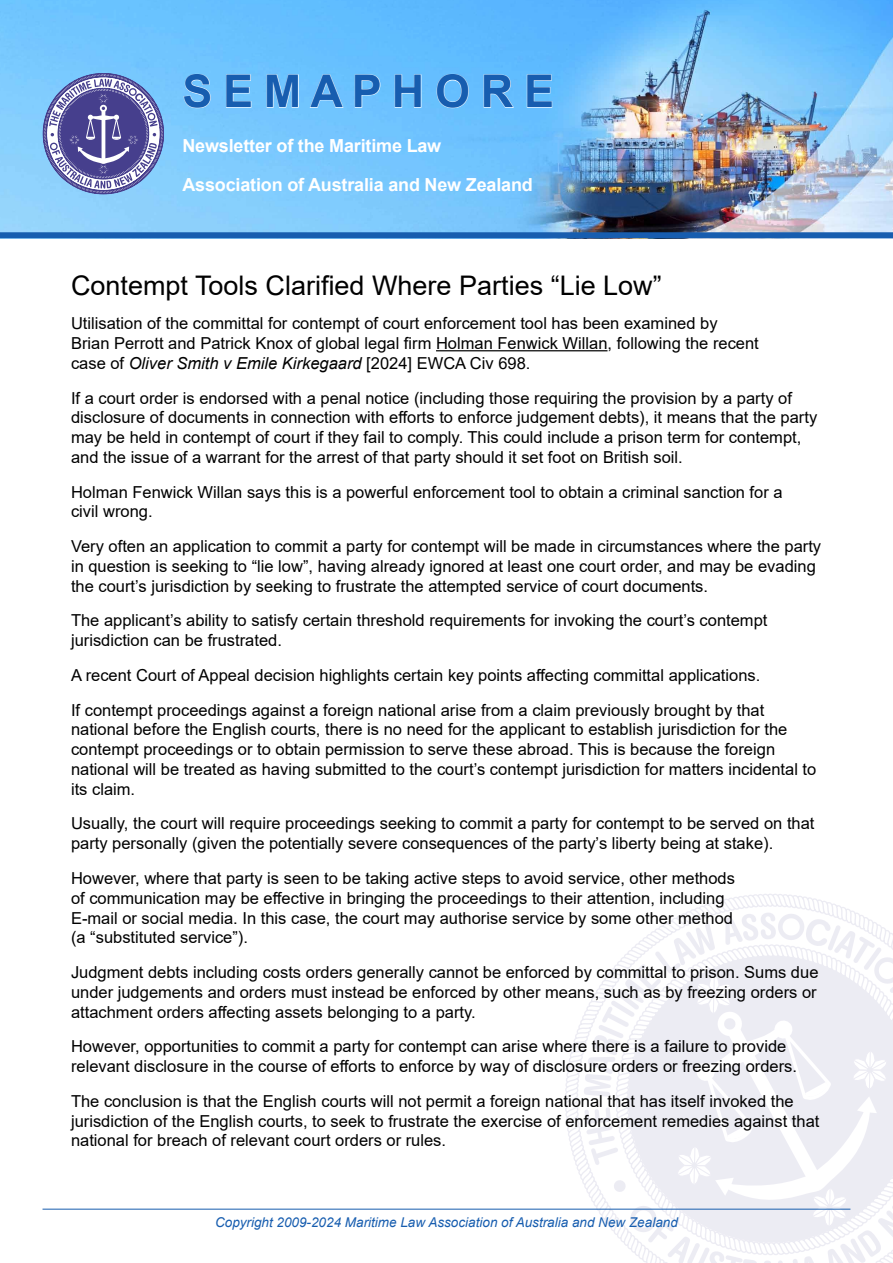
<style>
.page{position:relative;width:893px;height:1263px;background:#fff}
.page>*{position:absolute;margin:0;border:0;box-sizing:border-box;transform-origin:0 0}
.t1{font:700 45px "Arial";color:#175daf}
.t2{font:27px "Arial";color:#000}
.t3{font:700 18px/39px "Arial";letter-spacing:-.01em;color:#fff}
.t4{font:16.5px/19.8px "Arial";color:#000}
.t5{font:italic 13.5px "Arial";color:#175daf}
.s1{font-style:italic}
</style>
<div class="page">
<svg style="left:564px;top:1015px;width:20px;height:194px"></svg>
<svg style="left:697px;top:894px;width:148px;height:14px"></svg>
<svg style="left:584px;top:912px;width:309px;height:351px"></svg>
<hr style="left:43px;top:1209px;width:807px;height:1px;background:#175daf">
<img style="left:0;top:0;width:893px;height:232px">
<svg style="left:43px;top:73px;width:121px;height:121px;background:#7b87bd"></svg>
<div style="left:0;top:232px;width:893px;height:6px;background:#175daf"></div>
<svg style="left:183px;top:74px;width:28px;height:34px"></svg>
<svg style="left:226px;top:74px;width:26px;height:34px"></svg>
<svg style="left:266px;top:74px;width:33px;height:34px"></svg>
<svg style="left:309px;top:74px;width:35px;height:34px"></svg>
<svg style="left:354px;top:74px;width:27px;height:34px"></svg>
<svg style="left:394px;top:74px;width:28px;height:34px"></svg>
<svg style="left:436px;top:74px;width:33px;height:34px"></svg>
<svg style="left:483px;top:74px;width:31px;height:34px"></svg>
<svg style="left:526px;top:74px;width:26px;height:34px"></svg>
<hr style="left:436px;top:350px;width:171px;height:1px;background:#000">
<h1 class="t1" style="left:182px;top:60px;width:373px">S E M A P H O R E</h1>
<p class="t3" style="left:182px;top:126px;width:352px">Newsletter of the Maritime Law<br>Association of Australia and New Zealand</p>
<h2 class="t2" style="left:71px;top:266px;width:592px">Contempt Tools Clarified Where Parties “Lie Low”</h2>
<p class="t4" style="left:71px;top:313px;width:689px">Utilisation of the committal for contempt of court enforcement tool has been examined by<br>Brian Perrott and Patrick Knox of global legal firm Holman Fenwick Willan, following the recent case of <span class="s1">Oliver Smith v Emile Kirkegaard</span> [2024] EWCA Civ 698.</p>
<p class="t4" style="left:71px;top:388px;width:748px">If a court order is endorsed with a penal notice (including those requiring the provision by a party of disclosure of documents in connection with efforts to enforce judgement debts), it means that the party may be held in contempt of court if they fail to comply. This could include a prison term for contempt, and the issue of a warrant for the arrest of that party should it set foot on British soil.</p>
<p class="t4" style="left:71px;top:482px;width:713px">Holman Fenwick Willan says this is a powerful enforcement tool to obtain a criminal sanction for a civil wrong.</p>
<p class="t4" style="left:71px;top:536px;width:752px">Very often an application to commit a party for contempt will be made in circumstances where the party in question is seeking to “lie low”, having already ignored at least one court order, and may be evading the court’s jurisdiction by seeking to frustrate the attempted service of court documents.</p>
<p class="t4" style="left:71px;top:611px;width:698px">The applicant’s ability to satisfy certain threshold requirements for invoking the court’s contempt jurisdiction can be frustrated.</p>
<p class="t4" style="left:71px;top:658px;width:695px;line-height:34.7px">A recent Court of Appeal decision highlights certain key points affecting committal applications.<br>If contempt proceedings against a foreign national arise from a claim previously brought by that</p>
<p class="t4" style="left:71px;top:719px;width:747px">national before the English courts, there is no need for the applicant to establish jurisdiction for the contempt proceedings or to obtain permission to serve these abroad. This is because the foreign national will be treated as having submitted to the court’s contempt jurisdiction for matters incidental to its claim.</p>
<p class="t4" style="left:71px;top:814px;width:745px">Usually, the court will require proceedings seeking to commit a party for contempt to be served on that party personally (given the potentially severe consequences of the party’s liberty being at stake).</p>
<p class="t4" style="left:71px;top:868px;width:665px">However, where that party is seen to be taking active steps to avoid service, other methods of communication may be effective in bringing the proceedings to their attention, including E-mail or social media. In this case, the court may authorise service by some other method (a “substituted service”).</p>
<p class="t4" style="left:71px;top:962px;width:749px;text-align:justify">Judgment debts including costs orders generally cannot be enforced by committal to prison. Sums due under judgements and orders must instead be enforced by other means, such as by freezing orders or attachment orders affecting assets belonging to a party.</p>
<p class="t4" style="left:71px;top:1036px;width:727px">However, opportunities to commit a party for contempt can arise where there is a failure to provide relevant disclosure in the course of efforts to enforce by way of disclosure orders or freezing orders.</p>
<p class="t4" style="left:71px;top:1091px;width:750px">The conclusion is that the English courts will not permit a foreign national that has itself invoked the jurisdiction of the English courts, to seek to frustrate the exercise of enforcement remedies against that national for breach of relevant court orders or rules.</p>
<p class="t5" style="left:215px;top:1213px;width:464px">Copyright 2009-2024 Maritime Law Association of Australia and New Zealand</p>
</div>
